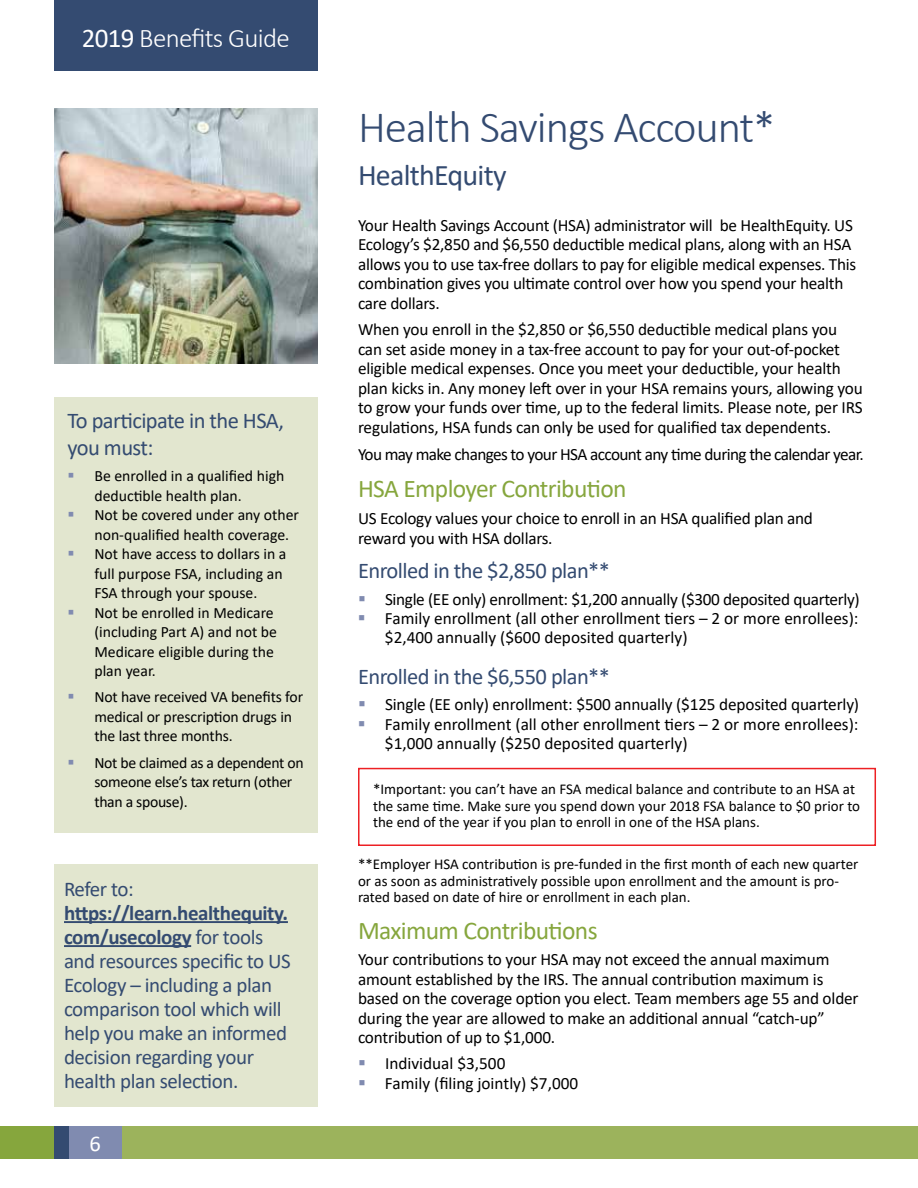
<style>
.page{position:relative;width:918px;height:1188px;background:#fff}
.page>*{position:absolute;margin:0;border:0;box-sizing:border-box;transform-origin:0 0}
.t1{font:300 45px "Calibri";letter-spacing:-.025em;color:#344b71}
.t2{font:30px "Calibri";letter-spacing:-.025em;color:#344b71}
.t3{font:300 27px "Calibri";letter-spacing:-.025em;color:#fff}
.t4{font:25.5px "Calibri";letter-spacing:-.025em;color:#86a63d}
.t5{font:22.5px/27px "Calibri";letter-spacing:-.025em;color:#344b71}
.t6{font:22.5px "Calibri";color:#fff}
.t7{font:21px/24px "Calibri";letter-spacing:-.02em;color:#344b71}
.t8{font:17.25px/19.5px "Calibri";letter-spacing:-.01em;color:#000}
.t9{font:17.25px "Calibri";letter-spacing:-.035em;color:#000}
.t10{font:15.75px/19.5px "Calibri";color:#000}
.t11{font:15.75px/19.5px "Calibri";letter-spacing:-.02em;color:#000}
.t12{font:15px/16.5px "Calibri";color:#000}
.s1{font-weight:400}
.s2{color:#808bb0}
.s3{font-weight:700}
</style>
<div class="page">
<img style="left:54px;top:108px;width:264px;height:256px">
<div style="left:54px;top:0;width:264px;height:71px;background:#344b71"></div>
<div style="left:0;top:1126px;width:918px;height:33px;background:#9cb35c"></div>
<div style="left:68px;top:1126px;width:54px;height:33px;background:#808bb0"></div>
<div style="left:54px;top:1126px;width:14px;height:33px;background:#344b71"></div>
<div style="left:0;top:1126px;width:54px;height:33px;background:#86a63d"></div>
<div style="left:358px;top:768px;width:518px;height:78px;border:2px solid #ed2024"></div>
<div style="left:54px;top:397px;width:264px;height:436px;background:#e2e6cf"></div>
<div style="left:54px;top:864px;width:264px;height:243px;background:#e2e6cf"></div>
<hr style="left:64px;top:921px;width:224px;height:2px;background:#344b71">
<hr style="left:64px;top:945px;width:127px;height:2px;background:#344b71">
<h3 class="t3" style="left:82px;top:21px;width:209px"><span class="s1">2019</span> Benefits Guide</h3>
<h3 class="t5" style="left:68px;top:406px;width:218px">To participate in the HSA, you must:</h3>
<p class="t10" style="left:94px;top:466px;width:191px;text-indent:-27px"><span class="s2">▪</span> Be enrolled in a qualified high deductible health plan.</p>
<p class="t10" style="left:94px;top:505px;width:206px;text-indent:-27px"><span class="s2">▪</span> Not be covered under any other non-qualified health coverage.</p>
<p class="t10" style="left:94px;top:544px;width:194px;text-indent:-27px"><span class="s2">▪</span> Not have access to dollars in a full purpose FSA, including an<br>FSA through your spouse.</p>
<p class="t10" style="left:94px;top:602px;width:184px;text-indent:-27px"><span class="s2">▪</span> Not be enrolled in Medicare (including Part A) and not be<br>Medicare eligible during the plan year.</p>
<p class="t10" style="left:94px;top:687px;width:210px;text-indent:-27px"><span class="s2">▪</span> Not have received VA benefits for medical or prescription drugs in the last three months.</p>
<p class="t11" style="left:94px;top:752px;width:211px;text-indent:-27px"><span class="s2">▪</span> Not be claimed as a dependent on someone else’s tax return (other than a spouse).</p>
<p class="t7" style="left:64px;top:877px;width:71px">Refer to:</p>
<p class="t7" style="left:64px;top:901px;width:228px"><span class="s3">https://learn.healthequity. com/usecology</span> for tools and resources specific to US<br>Ecology – including a plan comparison tool which will help you make an informed decision regarding your health plan selection.</p>
<h3 class="t6" style="left:89px;top:1128px;width:13px">6</h3>
<h1 class="t1" style="left:358px;top:99px;width:419px">Health Savings Account*</h1>
<h2 class="t2" style="left:358px;top:154px;width:150px">HealthEquity</h2>
<p class="t8" style="left:358px;top:215px;width:500px">Your Health Savings Account (HSA) administrator will be HealthEquity. US Ecology’s $2,850 and $6,550 deductible medical plans, along with an HSA allows you to use tax-free dollars to pay for eligible medical expenses. This combination gives you ultimate control over how you spend your health care dollars.</p>
<p class="t8" style="left:358px;top:319px;width:506px">When you enroll in the $2,850 or $6,550 deductible medical plans you can set aside money in a tax-free account to pay for your out-of-pocket eligible medical expenses. Once you meet your deductible, your health plan kicks in. Any money left over in your HSA remains yours, allowing you to grow your funds over time, up to the federal limits. Please note, per IRS regulations, HSA funds can only be used for qualified tax dependents.</p>
<p class="t9" style="left:358px;top:443px;width:507px">You may make changes to your HSA account any time during the calendar year.</p>
<h3 class="t4" style="left:358px;top:471px;width:270px">HSA Employer Contribution</h3>
<p class="t8" style="left:358px;top:507px;width:456px;line-height:21px">US Ecology values your choice to enroll in an HSA qualified plan and reward you with HSA dollars.</p>
<h3 class="t5" style="left:358px;top:557px;width:254px">Enrolled in the $2,850 plan**</h3>
<p class="t8" style="left:358px;top:589px;width:503px"><span class="s2">▪</span> Single (EE only) enrollment: $1,200 annually ($300 deposited quarterly)</p>
<p class="t8" style="left:385px;top:608px;width:475px;text-indent:-27px"><span class="s2">▪</span> Family enrollment (all other enrollment tiers – 2 or more enrollees): $2,400 annually ($600 deposited quarterly)</p>
<h3 class="t5" style="left:358px;top:662px;width:254px">Enrolled in the $6,550 plan**</h3>
<p class="t8" style="left:358px;top:694px;width:503px"><span class="s2">▪</span> Single (EE only) enrollment: $500 annually ($125 deposited quarterly)</p>
<p class="t8" style="left:385px;top:714px;width:475px;text-indent:-27px"><span class="s2">▪</span> Family enrollment (all other enrollment tiers – 2 or more enrollees): $1,000 annually ($250 deposited quarterly)</p>
<p class="t12" style="left:373px;top:780px;width:489px">*Important: you can’t have an FSA medical balance and contribute to an HSA at the same time. Make sure you spend down your 2018 FSA balance to $0 prior to the end of the year if you plan to enroll in one of the HSA plans.</p>
<p class="t12" style="left:358px;top:856px;width:502px">**Employer HSA contribution is pre-funded in the first month of each new quarter or as soon as administratively possible upon enrollment and the amount is pro&shy;rated based on date of hire or enrollment in each plan.</p>
<h3 class="t4" style="left:358px;top:913px;width:241px">Maximum Contributions</h3>
<p class="t8" style="left:358px;top:949px;width:502px">Your contributions to your HSA may not exceed the annual maximum amount established by the IRS. The annual contribution maximum is based on the coverage option you elect. Team members age 55 and older during the year are allowed to make an additional annual “catch-up” contribution of up to $1,000.</p>
<p class="t8" style="left:358px;top:1054px;width:149px"><span class="s2">▪</span> Individual $3,500</p>
<p class="t8" style="left:358px;top:1073px;width:222px"><span class="s2">▪</span> Family (filing jointly) $7,000</p>
</div>
